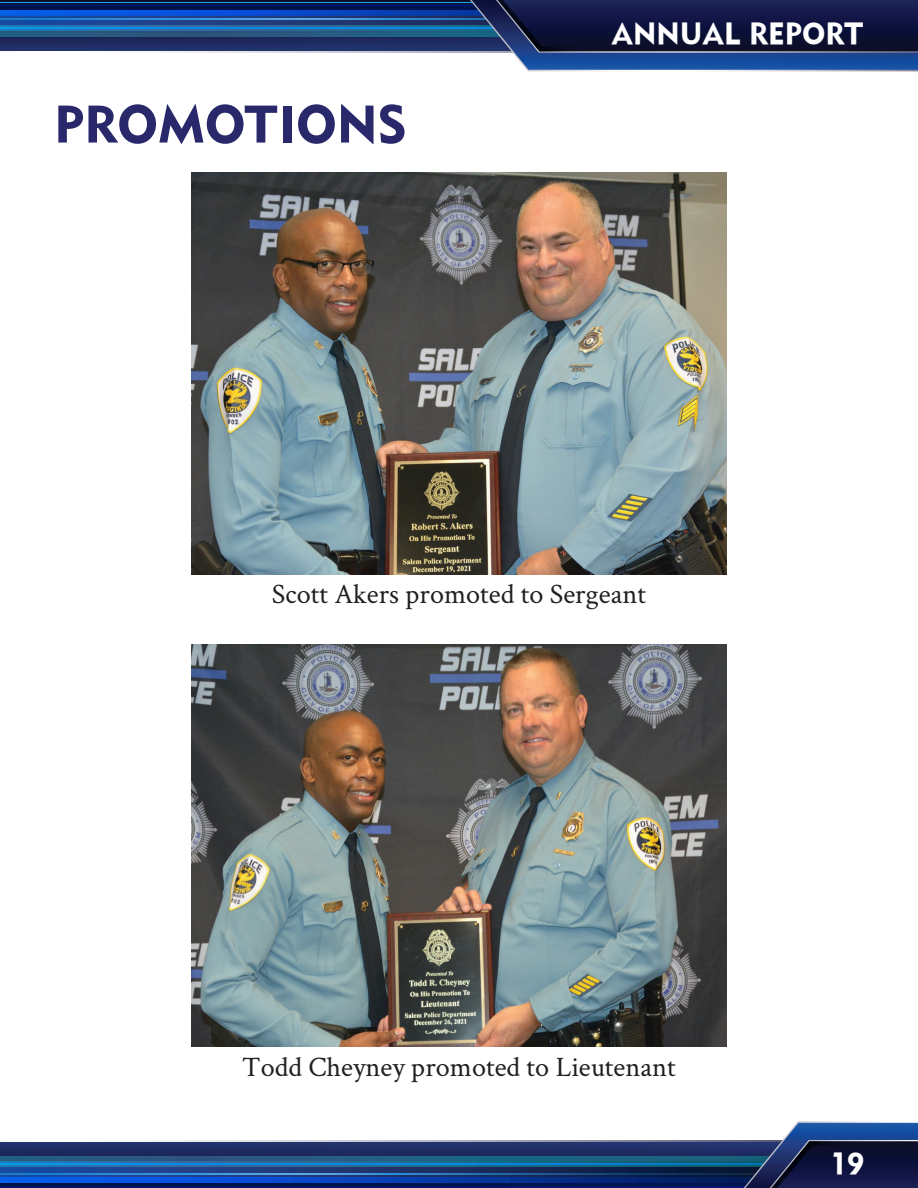
<style>
.page{position:relative;width:918px;height:1188px;background:#fff}
.page>*{position:absolute;margin:0;border:0;box-sizing:border-box;transform-origin:0 0}
.t1{font:52.5px "Metro Black LT Two";color:#28286b}
.t2{font:30px "Metro Black LT Two";color:#fff}
.t3{font:28.2px "Crimson Text";color:#231f20}
</style>
<div class="page">
<svg style="left:0;top:0;width:918px;height:71px"></svg>
<svg style="left:0;top:1121px;width:918px;height:67px"></svg>
<img style="left:191px;top:644px;width:536px;height:403px">
<img style="left:191px;top:172px;width:536px;height:403px">
<h1 class="t1" style="left:54px;top:91px;width:354px">PROMOTIONS</h1>
<p class="t2" style="left:611px;top:14px;width:254px">ANNUAL REPORT</p>
<p class="t3" style="left:272px;top:575px;width:376px">Scott Akers promoted to Sergeant</p>
<p class="t3" style="left:242px;top:1047px;width:435px">Todd Cheyney promoted to Lieutenant</p>
<p class="t2" style="left:831px;top:1144px;width:35px">19</p>
</div>
